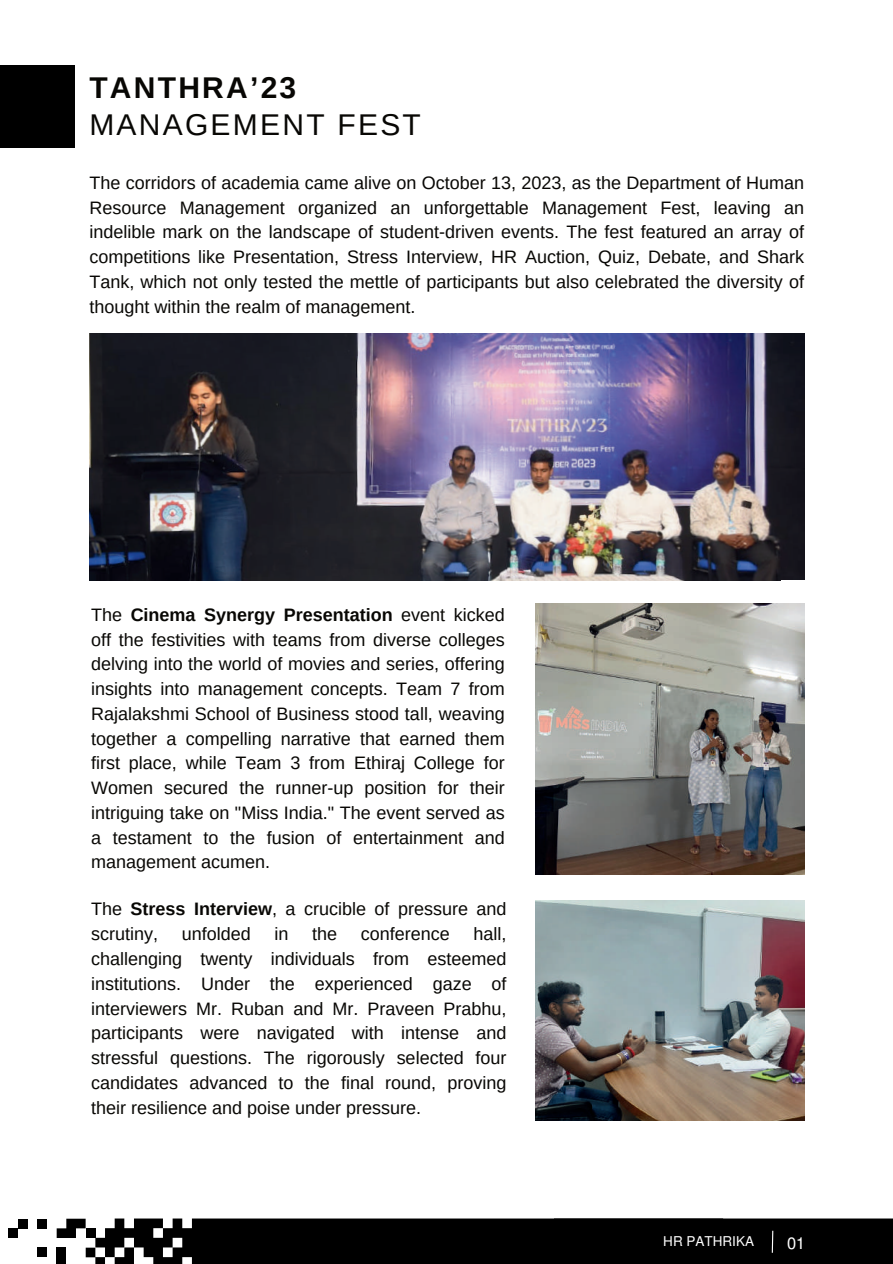
<style>
.page{position:relative;width:893px;height:1264px;background:#fff}
.page>*{position:absolute;margin:0;border:0;box-sizing:border-box;transform-origin:0 0}
.t1{font:30px "Arimo";letter-spacing:.075em;color:#080704}
.t2{font:700 30px "Arimo";letter-spacing:.075em;color:#080704}
.t3{font:18px/24.8px "Arimo";color:#080704;text-align:justify}
.t4{font:16.5px "Mukti";color:#fff}
.t5{font:13.5px "Mukti";color:#fff}
.s1{font-weight:700}
</style>
<div class="page">
<div style="left:0;top:65px;width:74px;height:83px;background:#000"></div>
<div style="left:37px;top:1218px;width:10px;height:10px;background:#000"></div>
<div style="left:19px;top:1218px;width:9px;height:10px;background:#000"></div>
<div style="left:37px;top:1247px;width:10px;height:10px;background:#000"></div>
<div style="left:8px;top:1228px;width:10px;height:9px;background:#000"></div>
<svg style="left:57px;top:1218px;width:835px;height:45px;background:#131313"></svg>
<img style="left:535px;top:604px;width:269px;height:270px">
<img style="left:89px;top:333px;width:715px;height:247px">
<img style="left:535px;top:900px;width:269px;height:220px">
<h1 class="t2" style="left:89px;top:67px;width:208px">TANTHRA’23</h1>
<h1 class="t1" style="left:89px;top:106px;width:333px">MANAGEMENT FEST</h1>
<p class="t3" style="left:89px;top:170px;width:716px">The corridors of academia came alive on October 13, 2023, as the Department of Human Resource Management organized an unforgettable Management Fest, leaving an indelible mark on the landscape of student-driven events. The fest featured an array of competitions like Presentation, Stress Interview, HR Auction, Quiz, Debate, and Shark Tank, which not only tested the mettle of participants but also celebrated the diversity of thought within the realm of management.</p>
<p class="t3" style="left:91px;top:602px;width:415px">The <span class="s1">Cinema Synergy Presentation</span> event kicked off the festivities with teams from diverse colleges delving into the world of movies and series, offering insights into management concepts. Team 7 from Rajalakshmi School of Business stood tall, weaving together a compelling narrative that earned them first place, while Team 3 from Ethiraj College for Women secured the runner-up position for their intriguing take on "Miss India." The event served as a testament to the fusion of entertainment and management acumen.</p>
<p class="t3" style="left:91px;top:897px;width:417px">The <span class="s1">Stress Interview</span>, a crucible of pressure and scrutiny,</p>
<p class="t3" style="left:91px;top:921px;width:417px;text-indent:382px">hall, challenging twenty individuals from esteemed institutions. Under the experienced gaze of interviewers Mr. Ruban and Mr. Praveen Prabhu, participants were navigated with intense and stressful questions. The rigorously selected four candidates advanced to the final round, proving their resilience and poise under pressure.</p>
<p class="t3" style="left:182px;top:921px;width:70px">unfolded</p>
<p class="t3" style="left:274px;top:921px;width:15px">in</p>
<p class="t3" style="left:312px;top:921px;width:26px">the</p>
<p class="t3" style="left:361px;top:921px;width:90px">conference</p>
<p class="t5" style="left:663px;top:1231px;width:92px">HR PATHRIKA</p>
<p class="t4" style="left:787px;top:1230px;width:18px">01</p>
</div>
